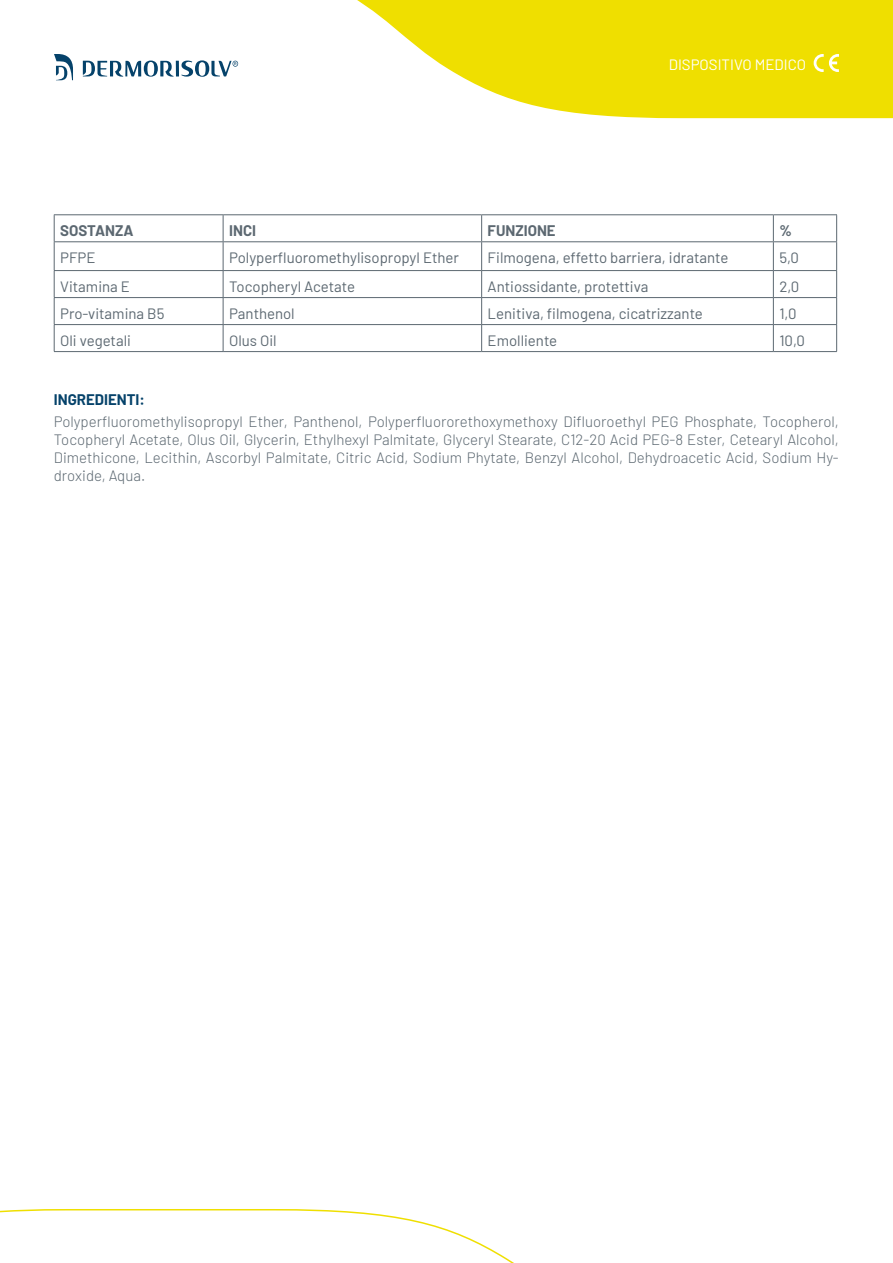
<style>
.page{position:relative;width:893px;height:1263px;background:#fff}
.page>*{position:absolute;margin:0;border:0;box-sizing:border-box;transform-origin:0 0}
.paragrafo_Corpo{font:300 15px/18px "Barlow";color:#5c6871;text-align:justify}
.TABELLA_CORPO{font:15px "Barlow";color:#5c6871}
.TABELLA_INTESTAZIONE{font:700 15px "Barlow";color:#5c6871}
.paragrafo_Corpo_-_BI{font:15px "Barlow";color:#fff}
.paragrafo_TITOLETTO{font:700 15px "Barlow";color:#05426a}
</style>
<div class="page">
<svg style="left:238px;top:0;width:655px;height:118px;fill:#efdf00"></svg>
<svg style="left:54px;top:54px;width:19px;height:26px"></svg>
<svg style="left:83px;top:60px;width:155px;height:17px"></svg>
<svg style="left:814px;top:54px;width:25px;height:18px"></svg>
<svg style="left:0;top:1209px;width:514px;height:54px"></svg>
<hr style="left:54px;top:297px;width:169px;height:1px;background:#5c6871">
<hr style="left:223px;top:297px;width:259px;height:1px;background:#5c6871">
<hr style="left:482px;top:297px;width:291px;height:1px;background:#5c6871">
<hr style="left:773px;top:297px;width:64px;height:1px;background:#5c6871">
<hr style="left:54px;top:324px;width:169px;height:1px;background:#5c6871">
<hr style="left:223px;top:324px;width:259px;height:1px;background:#5c6871">
<hr style="left:482px;top:324px;width:291px;height:1px;background:#5c6871">
<svg style="left:481px;top:215px;width:1px;height:136px"></svg>
<hr style="left:773px;top:324px;width:64px;height:1px;background:#5c6871">
<svg style="left:773px;top:215px;width:1px;height:136px"></svg>
<hr style="left:54px;top:351px;width:169px;height:1px;background:#5c6871">
<hr style="left:223px;top:351px;width:259px;height:1px;background:#5c6871">
<hr style="left:482px;top:351px;width:291px;height:1px;background:#5c6871">
<hr style="left:773px;top:351px;width:64px;height:1px;background:#5c6871">
<svg style="left:223px;top:215px;width:1px;height:136px"></svg>
<hr style="left:54px;top:214px;width:169px;height:1px;background:#5c6871">
<hr style="left:223px;top:214px;width:259px;height:1px;background:#5c6871">
<hr style="left:482px;top:214px;width:291px;height:1px;background:#5c6871">
<hr style="left:773px;top:214px;width:64px;height:1px;background:#5c6871">
<hr style="left:54px;top:241px;width:169px;height:1px;background:#5c6871">
<hr style="left:223px;top:241px;width:259px;height:1px;background:#5c6871">
<hr style="left:482px;top:241px;width:291px;height:1px;background:#5c6871">
<hr style="left:773px;top:241px;width:64px;height:1px;background:#5c6871">
<svg style="left:54px;top:215px;width:1px;height:136px"></svg>
<svg style="left:836px;top:215px;width:1px;height:136px"></svg>
<hr style="left:54px;top:270px;width:169px;height:1px;background:#5c6871">
<hr style="left:223px;top:270px;width:259px;height:1px;background:#5c6871">
<hr style="left:482px;top:270px;width:291px;height:1px;background:#5c6871">
<hr style="left:773px;top:270px;width:64px;height:1px;background:#5c6871">
<p class="paragrafo_Corpo_-_BI" style="left:669px;top:54px;width:139px">DISPOSITIVO MEDICO</p>
<p class="TABELLA_INTESTAZIONE" style="left:60px;top:219px;width:75px">SOSTANZA</p>
<p class="TABELLA_INTESTAZIONE" style="left:229px;top:219px;width:28px">INCI</p>
<p class="TABELLA_INTESTAZIONE" style="left:488px;top:219px;width:70px">FUNZIONE</p>
<p class="TABELLA_INTESTAZIONE" style="left:779px;top:219px;width:14px">%</p>
<p class="TABELLA_CORPO" style="left:60px;top:247px;width:37px">PFPE</p>
<p class="TABELLA_CORPO" style="left:229px;top:247px;width:231px">Polyperfluoromethylisopropyl Ether</p>
<p class="TABELLA_CORPO" style="left:488px;top:247px;width:242px">Filmogena, effetto barriera, idratante</p>
<p class="TABELLA_CORPO" style="left:779px;top:247px;width:21px">5,0</p>
<p class="TABELLA_CORPO" style="left:60px;top:275px;width:71px">Vitamina E</p>
<p class="TABELLA_CORPO" style="left:229px;top:275px;width:127px">Tocopheryl Acetate</p>
<p class="TABELLA_CORPO" style="left:488px;top:275px;width:162px">Antiossidante, protettiva</p>
<p class="TABELLA_CORPO" style="left:779px;top:275px;width:21px">2,0</p>
<p class="TABELLA_CORPO" style="left:60px;top:302px;width:106px">Pro-vitamina B5</p>
<p class="TABELLA_CORPO" style="left:229px;top:302px;width:67px">Panthenol</p>
<p class="TABELLA_CORPO" style="left:488px;top:302px;width:217px">Lenitiva, filmogena, cicatrizzante</p>
<p class="TABELLA_CORPO" style="left:779px;top:302px;width:19px">1,0</p>
<p class="TABELLA_CORPO" style="left:60px;top:329px;width:72px">Oli vegetali</p>
<p class="TABELLA_CORPO" style="left:229px;top:329px;width:49px">Olus Oil</p>
<p class="TABELLA_CORPO" style="left:488px;top:329px;width:71px">Emolliente</p>
<p class="TABELLA_CORPO" style="left:779px;top:329px;width:27px">10,0</p>
<p class="paragrafo_TITOLETTO" style="left:54px;top:388px;width:93px">INGREDIENTI:</p>
<p class="paragrafo_Corpo" style="left:54px;top:411px;width:786px">Polyperfluoromethylisopropyl Ether, Panthenol, Polyperfluororethoxymethoxy Difluoroethyl PEG Phosphate, Tocopherol, Tocopheryl Acetate, Olus Oil, Glycerin, Ethylhexyl Palmitate, Glyceryl Stearate, C12-20 Acid PEG-8 Ester, Cetearyl Alcohol, Dimethicone, Lecithin, Ascorbyl Palmitate, Citric Acid, Sodium Phytate, Benzyl Alcohol, Dehydroacetic Acid, Sodium Hy&shy;droxide, Aqua.</p>
</div>
